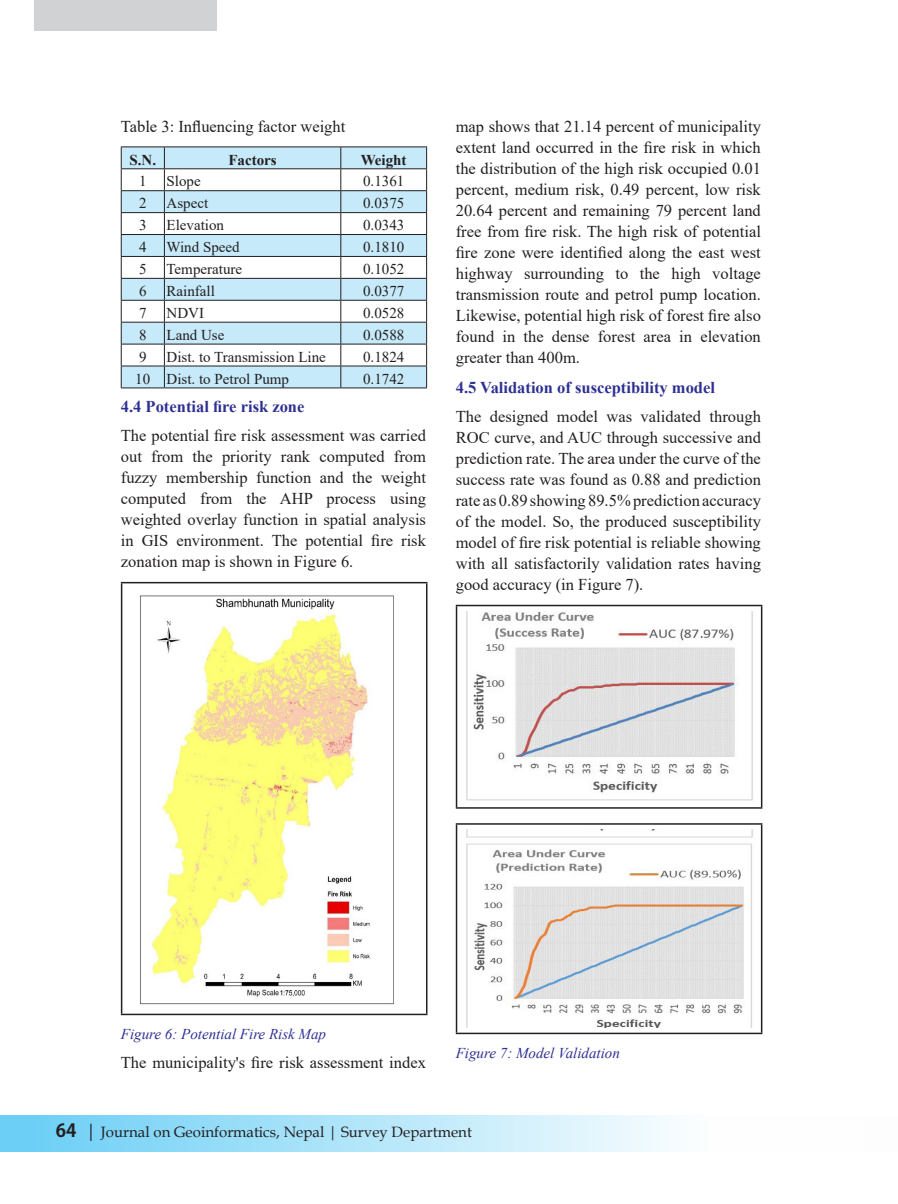
<style>
.page{position:relative;width:898px;height:1204px;background:#fff}
.page>*{position:absolute;margin:0;border:0;box-sizing:border-box;transform-origin:0 0}
.t1{font:16.5px/21px "Times New Roman";color:#231f20;text-align:justify}
.t2{font:700 16.5px "Times New Roman";color:#2e3092}
.t3{font:15px "Times New Roman";color:#231f20}
.t4{font:italic 15px "Times New Roman";color:#2e3092}
.t5{font:15px "Book Antiqua";color:#231f20}
.t6{font:700 15px "Times New Roman";color:#231f20}
.s1{font-family:"Koz Go Pr 6 N";font-weight:700;font-size:18px}
.s2{font-size:18px}
</style>
<div class="page">
<div style="left:0;top:1114px;width:897px;height:37px;background:linear-gradient(to right,#6bcff6,#fff)"></div>
<div style="left:865px;top:1114px;width:32px;height:37px;background:#fdfdfd"></div>
<div style="left:35px;top:0;width:182px;height:31px;background:#d1d2d4"></div>
<svg style="left:122px;top:147px;width:304px;height:240px;fill:#c6eafa"></svg>
<hr style="left:121px;top:146px;width:43px;height:1px;background:#231f20">
<hr style="left:164px;top:146px;width:177px;height:1px;background:#231f20">
<hr style="left:341px;top:146px;width:86px;height:1px;background:#231f20">
<hr style="left:121px;top:168px;width:43px;height:1px;background:#231f20">
<hr style="left:164px;top:168px;width:177px;height:1px;background:#231f20">
<hr style="left:341px;top:168px;width:86px;height:1px;background:#231f20">
<hr style="left:121px;top:190px;width:43px;height:1px;background:#231f20">
<hr style="left:164px;top:190px;width:177px;height:1px;background:#231f20">
<hr style="left:341px;top:190px;width:86px;height:1px;background:#231f20">
<hr style="left:121px;top:212px;width:43px;height:1px;background:#231f20">
<hr style="left:164px;top:212px;width:177px;height:1px;background:#231f20">
<hr style="left:341px;top:212px;width:86px;height:1px;background:#231f20">
<hr style="left:121px;top:234px;width:43px;height:1px;background:#231f20">
<hr style="left:164px;top:234px;width:177px;height:1px;background:#231f20">
<hr style="left:341px;top:234px;width:86px;height:1px;background:#231f20">
<hr style="left:121px;top:256px;width:43px;height:1px;background:#231f20">
<hr style="left:164px;top:256px;width:177px;height:1px;background:#231f20">
<hr style="left:341px;top:256px;width:86px;height:1px;background:#231f20">
<hr style="left:121px;top:278px;width:43px;height:1px;background:#231f20">
<hr style="left:164px;top:278px;width:177px;height:1px;background:#231f20">
<hr style="left:341px;top:278px;width:86px;height:1px;background:#231f20">
<hr style="left:121px;top:300px;width:43px;height:1px;background:#231f20">
<hr style="left:164px;top:300px;width:177px;height:1px;background:#231f20">
<hr style="left:341px;top:300px;width:86px;height:1px;background:#231f20">
<hr style="left:121px;top:322px;width:43px;height:1px;background:#231f20">
<hr style="left:164px;top:322px;width:177px;height:1px;background:#231f20">
<hr style="left:341px;top:322px;width:86px;height:1px;background:#231f20">
<hr style="left:121px;top:344px;width:43px;height:1px;background:#231f20">
<hr style="left:164px;top:344px;width:177px;height:1px;background:#231f20">
<hr style="left:341px;top:344px;width:86px;height:1px;background:#231f20">
<hr style="left:121px;top:365px;width:43px;height:1px;background:#231f20">
<hr style="left:164px;top:365px;width:177px;height:1px;background:#231f20">
<hr style="left:341px;top:365px;width:86px;height:1px;background:#231f20">
<hr style="left:121px;top:387px;width:43px;height:1px;background:#231f20">
<hr style="left:164px;top:387px;width:177px;height:1px;background:#231f20">
<hr style="left:341px;top:387px;width:86px;height:1px;background:#231f20">
<svg style="left:121px;top:147px;width:1px;height:240px"></svg>
<svg style="left:164px;top:147px;width:1px;height:240px"></svg>
<svg style="left:340px;top:147px;width:1px;height:240px"></svg>
<svg style="left:426px;top:147px;width:1px;height:240px"></svg>
<hr style="left:121px;top:582px;width:306px;height:1px;background:#231f20">
<hr style="left:121px;top:583px;width:1px;height:430px;background:#231f20">
<hr style="left:426px;top:583px;width:1px;height:430px;background:#231f20">
<hr style="left:121px;top:1013px;width:306px;height:2px;background:#231f20">
<img style="left:140px;top:595px;width:254px;height:410px">
<hr style="left:455px;top:604px;width:307px;height:2px;background:#231f20">
<hr style="left:455px;top:606px;width:2px;height:201px;background:#231f20">
<hr style="left:760px;top:606px;width:2px;height:201px;background:#231f20">
<hr style="left:455px;top:807px;width:307px;height:1px;background:#231f20">
<img style="left:466px;top:611px;width:287px;height:190px">
<hr style="left:455px;top:823px;width:307px;height:1px;background:#231f20">
<hr style="left:455px;top:824px;width:2px;height:208px;background:#231f20">
<hr style="left:760px;top:824px;width:2px;height:208px;background:#231f20">
<hr style="left:455px;top:1032px;width:307px;height:2px;background:#231f20">
<img style="left:466px;top:829px;width:287px;height:198px">
<p class="t1" style="left:121px;top:115px;width:226px">Table 3: Influencing factor weight</p>
<p class="t6" style="left:129px;top:149px;width:28px">S.N.</p>
<p class="t6" style="left:228px;top:149px;width:50px">Factors</p>
<p class="t6" style="left:360px;top:149px;width:47px">Weight</p>
<p class="t3" style="left:139px;top:171px;width:9px">1</p>
<p class="t3" style="left:166px;top:171px;width:36px">Slope</p>
<p class="t3" style="left:363px;top:171px;width:43px">0.1361</p>
<p class="t3" style="left:139px;top:193px;width:9px">2</p>
<p class="t3" style="left:166px;top:193px;width:43px">Aspect</p>
<p class="t3" style="left:363px;top:193px;width:43px">0.0375</p>
<p class="t3" style="left:139px;top:215px;width:9px">3</p>
<p class="t3" style="left:166px;top:215px;width:59px">Elevation</p>
<p class="t3" style="left:363px;top:215px;width:43px">0.0343</p>
<p class="t3" style="left:139px;top:236px;width:9px">4</p>
<p class="t3" style="left:166px;top:236px;width:75px">Wind Speed</p>
<p class="t3" style="left:363px;top:236px;width:43px">0.1810</p>
<p class="t3" style="left:139px;top:258px;width:9px">5</p>
<p class="t3" style="left:166px;top:258px;width:77px">Temperature</p>
<p class="t3" style="left:363px;top:258px;width:43px">0.1052</p>
<p class="t3" style="left:139px;top:280px;width:9px">6</p>
<p class="t3" style="left:166px;top:280px;width:50px">Rainfall</p>
<p class="t3" style="left:363px;top:280px;width:43px">0.0377</p>
<p class="t3" style="left:139px;top:302px;width:9px">7</p>
<p class="t3" style="left:166px;top:302px;width:39px">NDVI</p>
<p class="t3" style="left:363px;top:302px;width:43px">0.0528</p>
<p class="t3" style="left:139px;top:324px;width:9px">8</p>
<p class="t3" style="left:166px;top:324px;width:59px">Land Use</p>
<p class="t3" style="left:363px;top:324px;width:43px">0.0588</p>
<p class="t3" style="left:139px;top:346px;width:9px">9</p>
<p class="t3" style="left:166px;top:346px;width:161px">Dist. to Transmission Line</p>
<p class="t3" style="left:363px;top:346px;width:43px">0.1824</p>
<p class="t3" style="left:135px;top:368px;width:16px">10</p>
<p class="t3" style="left:166px;top:368px;width:124px">Dist. to Petrol Pump</p>
<p class="t3" style="left:363px;top:368px;width:43px">0.1742</p>
<p class="t2" style="left:121px;top:394px;width:185px">4.4 Potential fire risk zone</p>
<p class="t1" style="left:121px;top:425px;width:306px">The potential fire risk assessment was carried out from the priority rank computed from fuzzy membership function and the weight computed from the AHP process using weighted overlay function in spatial analysis in GIS environment. The potential fire risk zonation map is shown in Figure 6.</p>
<p class="t1" style="left:455px;top:115px;width:306px">map shows that 21.14 percent of municipality extent land occurred in the fire risk in which the distribution of the high risk occupied 0.01 percent, medium risk, 0.49 percent, low risk 20.64 percent and remaining 79 percent land free from fire risk. The high risk of potential fire zone were identified along the east west highway surrounding to the high voltage transmission route and petrol pump location.<br>Likewise, potential high risk of forest fire also found in the dense forest area in elevation greater than 400m.</p>
<p class="t2" style="left:455px;top:375px;width:261px">4.5 Validation of susceptibility model</p>
<p class="t1" style="left:455px;top:405px;width:306px">The designed model was validated through ROC curve, and AUC through successive and prediction rate. The area under the curve of the success rate was found as 0.88 and prediction rate as 0.89 showing 89.5% prediction accuracy of the model. So, the produced susceptibility model of fire risk potential is reliable showing with all satisfactorily validation rates having good accuracy (in Figure 7).</p>
<p class="t4" style="left:121px;top:1023px;width:207px">Figure 6: Potential Fire Risk Map</p>
<p class="t1" style="left:121px;top:1051px;width:306px">The municipality's fire risk assessment index</p>
<p class="t4" style="left:455px;top:1042px;width:166px">Figure 7: Model Validation</p>
<p class="t5" style="left:56px;top:1121px;width:417px"><span class="s1">64</span> <span class="s2">|</span> Journal on Geoinformatics, Nepal | Survey Department</p>
</div>
